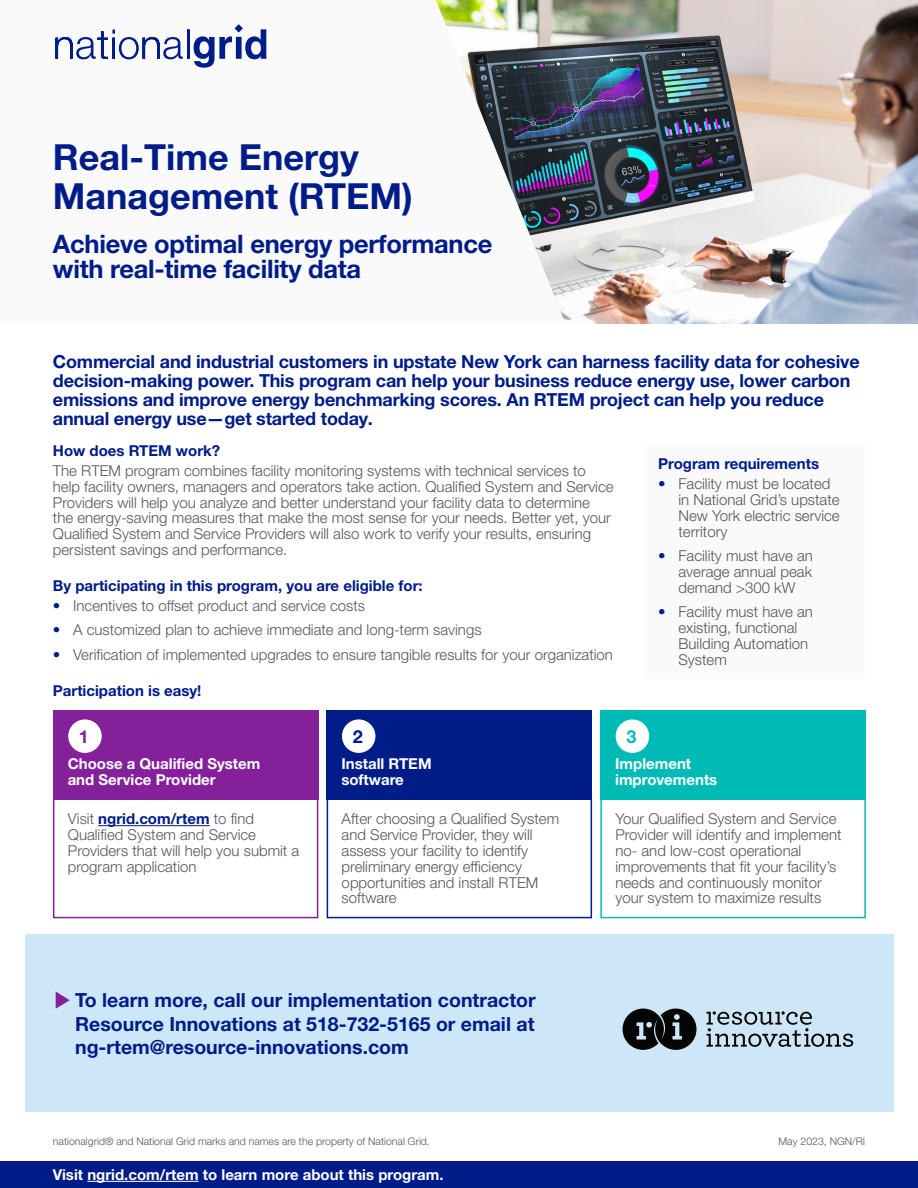
<style>
.page{position:relative;width:918px;height:1188px;background:#fff}
.page>*{position:absolute;margin:0;border:0;box-sizing:border-box;transform-origin:0 0}
.Subheading{font:700 36px/39px "Helvetica Neue LT Pro";color:#001c88}
.Subheading-2{font:700 25.5px/25.5px "Helvetica Neue LT Pro";letter-spacing:-.01em;color:#001c88}
.Subheading-3{font:700 19.5px/23.4px "Helvetica Neue LT Pro";color:#001c88;text-align:justify}
.t1{font:700 18px/19.2px "Helvetica Neue LT Pro";letter-spacing:-.01em;color:#001c88}
.t2{font:700 18px "Helvetica Neue LT Pro";color:#85209b}
.t3{font:700 18px "Helvetica Neue LT Pro";color:#00bbb5}
.t4{font:300 15px/15.9px "Helvetica Neue LT Pro";color:#54555a}
.t5{font:700 15px/15.8px "Helvetica Neue LT Pro";color:#fff}
.Subheading-4{font:700 15px "Helvetica Neue LT Pro";color:#001c88}
.t6{font:300 10.5px "Helvetica Neue LT Pro";color:#54555a}
.s1{font-weight:700;color:#001c88}
</style>
<div class="page">
<img style="left:566px;top:0;width:352px;height:324px">
<svg style="left:55px;top:0;width:511px;height:320px"></svg>
<svg style="left:56px;top:24px;width:210px;height:44px"></svg>
<div style="left:25px;top:934px;width:868px;height:178px;background:#cde7f8"></div>
<svg style="left:56px;top:992px;width:14px;height:17px"></svg>
<svg style="left:623px;top:1009px;width:74px;height:41px"></svg>
<svg style="left:707px;top:1011px;width:146px;height:36px"></svg>
<div style="left:0;top:1161px;width:918px;height:27px;background:#001c88"></div>
<hr style="left:87px;top:1181px;width:112px;height:1px;background:#fff">
<hr style="left:98px;top:825px;width:112px;height:1px;background:#001c88">
<div style="left:53px;top:798px;width:265px;height:120px;border:2px solid #85209b"></div>
<div style="left:327px;top:798px;width:265px;height:120px;border:2px solid #001c88"></div>
<div style="left:600px;top:798px;width:266px;height:120px;border:2px solid #00bbb5"></div>
<div style="left:645px;top:445px;width:220px;height:233px;background:#fafafa"></div>
<div style="left:53px;top:710px;width:265px;height:90px;background:#85209b"></div>
<div style="left:68px;top:719px;width:34px;height:34px;background:#fff;border-radius:50%"></div>
<div style="left:327px;top:710px;width:265px;height:90px;background:#001c88"></div>
<div style="left:342px;top:719px;width:33px;height:34px;background:#fff;border-radius:50%"></div>
<div style="left:600px;top:710px;width:266px;height:90px;background:#00bbb5"></div>
<div style="left:616px;top:719px;width:33px;height:34px;background:#fff;border-radius:50%"></div>
<p class="Subheading" style="left:53px;top:137px;width:361px">Real-Time Energy<br>Management (RTEM)</p>
<p class="Subheading-2" style="left:53px;top:230px;width:441px">Achieve optimal energy performance with real-time facility data</p>
<p class="t1" style="left:53px;top:351px;width:808px">Commercial and industrial customers in upstate New York can harness facility data for cohesive decision-making power. This program can help your business reduce energy use, lower carbon emissions and improve energy benchmarking scores. An RTEM project can help you reduce annual energy use—get started today.</p>
<p class="Subheading-4" style="left:53px;top:441px;width:169px">How does RTEM work?</p>
<p class="t4" style="left:53px;top:462px;width:562px">The RTEM program combines facility monitoring systems with technical services to help facility owners, managers and operators take action. Qualified System and Service Providers will help you analyze and better understand your facility data to determine the energy-saving measures that make the most sense for your needs. Better yet, your Qualified System and Service Providers will also work to verify your results, ensuring persistent savings and performance.</p>
<p class="Subheading-4" style="left:53px;top:576px;width:371px">By participating in this program, you are eligible for:</p>
<p class="t4" style="left:53px;top:598px;width:314px"><span class="s1">•</span> Incentives to offset product and service costs</p>
<p class="t4" style="left:53px;top:622px;width:430px"><span class="s1">•</span> A customized plan to achieve immediate and long-term savings</p>
<p class="t4" style="left:53px;top:646px;width:562px"><span class="s1">•</span> Verification of implemented upgrades to ensure tangible results for your organization</p>
<p class="Subheading-4" style="left:53px;top:681px;width:150px">Participation is easy!</p>
<p class="Subheading-4" style="left:658px;top:454px;width:162px">Program requirements</p>
<p class="t4" style="left:679px;top:476px;width:163px;text-indent:-20px"><span class="s1">•</span> Facility must be located in National Grid’s upstate<br>New York electric service territory</p>
<p class="t4" style="left:679px;top:548px;width:136px;text-align:justify;text-indent:-20px"><span class="s1">•</span> Facility must have an average annual peak demand &gt;300 kW</p>
<p class="t4" style="left:679px;top:604px;width:136px;text-indent:-20px"><span class="s1">•</span> Facility must have an existing, functional<br>Building Automation<br>System</p>
<p class="t2" style="left:79px;top:725px;width:12px">1</p>
<p class="t5" style="left:68px;top:755px;width:194px">Choose a Qualified System and Service Provider</p>
<p class="t1" style="left:353px;top:726px;width:12px">2</p>
<p class="t5" style="left:341px;top:755px;width:92px">Install RTEM software</p>
<p class="t3" style="left:626px;top:725px;width:12px">3</p>
<p class="t5" style="left:615px;top:755px;width:104px">Implement improvements</p>
<p class="t4" style="left:68px;top:811px;width:233px">Visit <span class="s1">ngrid.com/rtem</span> to find<br>Qualified System and Service<br>Providers that will help you submit a program application</p>
<p class="t4" style="left:342px;top:811px;width:219px">After choosing a Qualified System and Service Provider, they will assess your facility to identify preliminary energy efficiency opportunities and install RTEM software</p>
<p class="t4" style="left:615px;top:811px;width:228px">Your Qualified System and Service Provider will identify and implement no- and low-cost operational improvements that fit your facility’s needs and continuously monitor your system to maximize results</p>
<p class="Subheading-3" style="left:75px;top:988px;width:462px">To learn more, call our implementation contractor Resource Innovations at 518-732-5165 or email at ng-rtem@resource-innovations.com</p>
<p class="t6" style="left:53px;top:1135px;width:378px">nationalgrid® and National Grid marks and names are the property of National Grid.</p>
<p class="t6" style="left:779px;top:1135px;width:88px">May 2023, NGN/RI</p>
<p class="t5" style="left:53px;top:1166px;width:392px">Visit ngrid.com/rtem to learn more about this program.</p>
</div>
